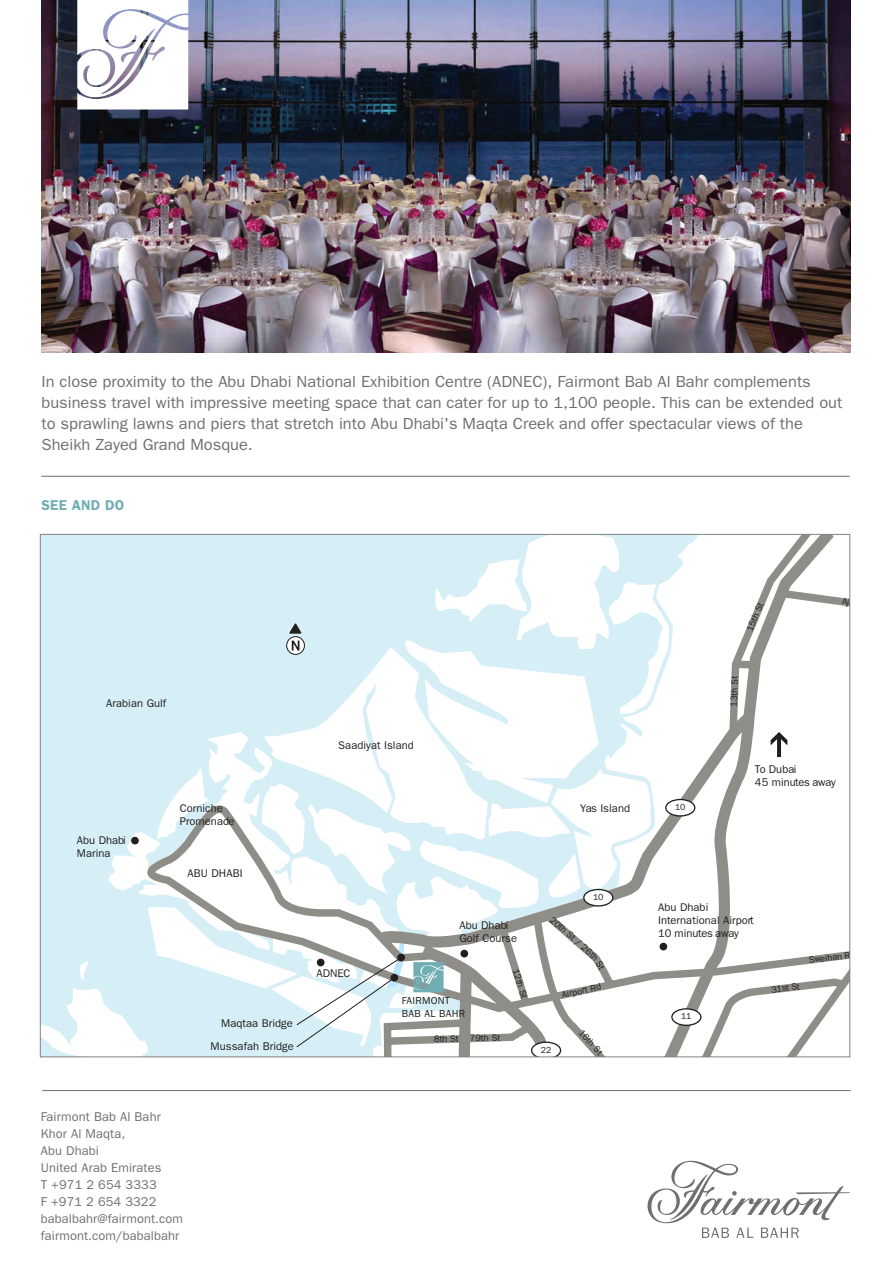
<style>
.page{position:relative;width:893px;height:1262px;background:#fff}
.page>*{position:absolute;margin:0;border:0;box-sizing:border-box;transform-origin:0 0}
.t1{font:16.05px/21px "ITC Franklin Gothic Std";color:#6e6f72}
.t2{font:600 14.25px "ITC Franklin Gothic Std";letter-spacing:.015em;color:#71aeb4}
.t3{font:12.75px/17.1px "ITC Franklin Gothic Std";letter-spacing:.01em;color:#6e6f72}
.t4{font:11.25px/13px "Franklin Gothic";letter-spacing:.005em;color:#211e1e}
.t5{font:10.2px/12.3px "Franklin Gothic";letter-spacing:.025em;color:#211e1e}
.t6{font:9.3px "Franklin Gothic";color:#211e1e}
.t7{font:8.85px "Franklin Gothic";letter-spacing:-.025em;color:#211e1e}
</style>
<div class="page">
<img style="left:42px;top:0;width:809px;height:352px">
<svg style="left:77px;top:0;width:111px;height:109px"></svg>
<hr style="left:41px;top:476px;width:809px;height:1px;background:#6e6f72">
<hr style="left:42px;top:1090px;width:809px;height:1px;background:#6e6f72">
<svg style="left:647px;top:1160px;width:203px;height:77px"></svg>
<svg style="left:669px;top:536px;width:179px;height:519px"></svg>
<svg style="left:771px;top:732px;width:16px;height:25px"></svg>
<svg style="left:40px;top:534px;width:629px;height:522px"></svg>
<p class="t1" style="left:42px;top:371px;width:802px">In close proximity to the Abu Dhabi National Exhibition Centre (ADNEC), Fairmont Bab Al Bahr complements business travel with impressive meeting space that can cater for up to 1,100 people. This can be extended out to sprawling lawns and piers that stretch into Abu Dhabi's Maqta Creek and offer spectacular views of the Sheikh Zayed Grand Mosque.</p>
<p class="t2" style="left:42px;top:496px;width:84px">SEE AND DO</p>
<p class="t4" style="left:106px;top:696px;width:62px">Arabian Gulf</p>
<p class="t4" style="left:77px;top:833px;width:51px">Abu Dhabi<br>Marina</p>
<p class="t4" style="left:180px;top:801px;width:56px">Corniche<br>Promenade</p>
<p class="t4" style="left:188px;top:866px;width:57px">ABU DHABI</p>
<p class="t4" style="left:211px;top:1012px;width:85px;line-height:22.4px;text-align:right">Maqtaa Bridge<br>Mussafah Bridge</p>
<p class="t3" style="left:41px;top:1107px;width:144px">Fairmont Bab Al Bahr<br>Khor Al Maqta,<br>Abu Dhabi<br>United Arab Emirates<br>T +971 2 654 3333<br>F +971 2 654 3322 babalbahr@fairmont.com fairmont.com/babalbahr</p>
<p class="t4" style="left:338px;top:738px;width:77px">Saadiyat Island</p>
<p class="t4" style="left:580px;top:801px;width:52px">Yas Island</p>
<p class="t7" style="left:675px;top:802px;width:12px">10</p>
<p class="t6" style="left:744px;top:628px;width:32px;rotate:-67deg">15th St</p>
<p class="t6" style="left:728px;top:706px;width:32px;rotate:-88deg">13th St</p>
<p class="t4" style="left:754px;top:763px;width:83px;rotate:-1deg">To Dubai<br>45 minutes away</p>
<p class="t4" style="left:316px;top:966px;width:35px">ADNEC</p>
<p class="t4" style="left:459px;top:918px;width:59px">Abu Dhabi<br>Golf Course</p>
<p class="t5" style="left:402px;top:994px;width:65px">FAIRMONT<br>BAB AL BAHR</p>
<p class="t6" style="left:434px;top:1034px;width:68px;rotate:-2deg">8th St 79th St</p>
<p class="t6" style="left:521px;top:967px;width:32px;rotate:73deg">12th St</p>
<p class="t7" style="left:593px;top:892px;width:12px">10</p>
<p class="t6" style="left:555px;top:914px;width:62px;rotate:41deg">20th St / 26th</p>
<p class="t4" style="left:658px;top:900px;width:97px">Abu Dhabi<br>International Airport<br>10 minutes away</p>
<p class="t6" style="left:561px;top:989px;width:42px;rotate:-12deg">Airport Rd</p>
<p class="t6" style="left:771px;top:984px;width:30px;rotate:-7deg">31st St</p>
<p class="t7" style="left:541px;top:1044px;width:12px">22</p>
<p class="t6" style="left:585px;top:1027px;width:32px;rotate:48deg">16th St</p>
<p class="t7" style="left:681px;top:1011px;width:12px">11</p>
<p class="t6" style="left:808px;top:954px;width:48px;rotate:-7deg">Sweihan Rd</p>
</div>
